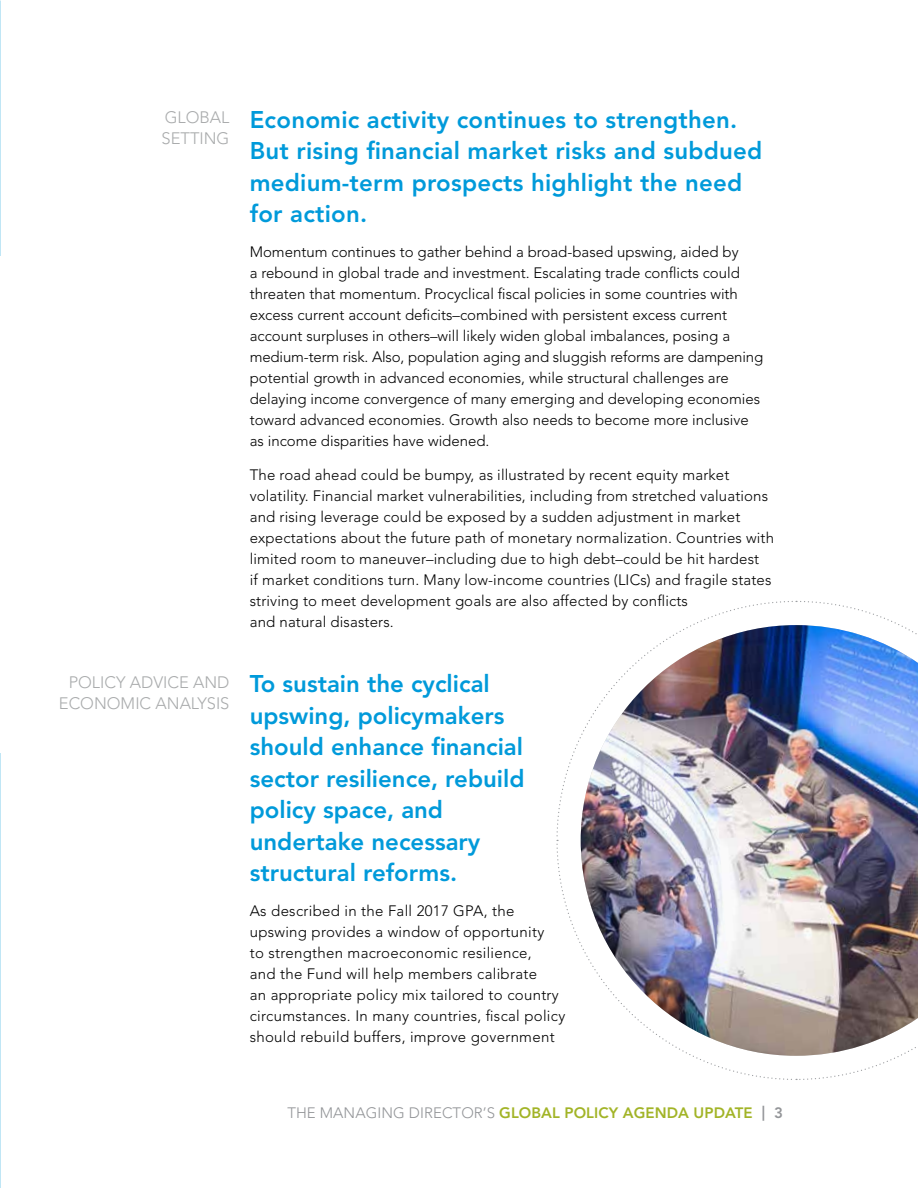
<style>
.page{position:relative;width:918px;height:1188px;background:#fff}
.page>*{position:absolute;margin:0;border:0;box-sizing:border-box;transform-origin:0 0}
.t1{font:800 24px/31.5px "Avenir LT Std";color:#009ada}
.t2{font:300 16.5px/21px "Avenir LT Std";color:#a9abac}
.t3{font:300 15px/21px "Avenir LT Std";letter-spacing:.01em;color:#000}
.t4{font:800 15px "Avenir LT Std";letter-spacing:.005em;color:#a2b427}
.s1{font-weight:300;color:#939598}
.s2{color:#939598}
</style>
<div class="page">
<img style="left:581px;top:625px;width:337px;height:431px">
<p class="t2" style="left:162px;top:107px;width:69px">GLOBAL<br>SETTING</p>
<p class="t2" style="left:59px;top:672px;width:172px;text-align:center">POLICY ADVICE AND<br>ECONOMIC ANALYSIS</p>
<h1 class="t1" style="left:250px;top:104px;width:514px">Economic activity continues to strengthen.<br>But rising financial market risks and subdued medium-term prospects highlight the need for action.</h1>
<p class="t3" style="left:250px;top:241px;width:515px">Momentum continues to gather behind a broad-based upswing, aided by<br>a rebound in global trade and investment. Escalating trade conflicts could threaten that momentum. Procyclical fiscal policies in some countries with excess current account deficits–combined with persistent excess current account surpluses in others–will likely widen global imbalances, posing a medium-term risk. Also, population aging and sluggish reforms are dampening potential growth in advanced economies, while structural challenges are delaying income convergence of many emerging and developing economies toward advanced economies. Growth also needs to become more inclusive as income disparities have widened.</p>
<p class="t3" style="left:250px;top:465px;width:526px">The road ahead could be bumpy, as illustrated by recent equity market volatility. Financial market vulnerabilities, including from stretched valuations and rising leverage could be exposed by a sudden adjustment in market expectations about the future path of monetary normalization. Countries with limited room to maneuver–including due to high debt–could be hit hardest<br>if market conditions turn. Many low-income countries (LICs) and fragile states striving to meet development goals are also affected by conflicts<br>and natural disasters.</p>
<h1 class="t1" style="left:250px;top:668px;width:276px">To sustain the cyclical upswing, policymakers should enhance financial sector resilience, rebuild policy space, and undertake necessary structural reforms.</h1>
<p class="t3" style="left:250px;top:900px;width:317px">As described in the Fall 2017 GPA, the upswing provides a window of opportunity<br>to strengthen macroeconomic resilience,<br>and the Fund will help members calibrate<br>an appropriate policy mix tailored to country circumstances. In many countries, fiscal policy should rebuild buffers, improve government</p>
<p class="t4" style="left:287px;top:1104px;width:497px"><span class="s1">THE MANAGING DIRECTOR’S</span> GLOBAL POLICY AGENDA UPDATE <span class="s2">| 3</span></p>
</div>
